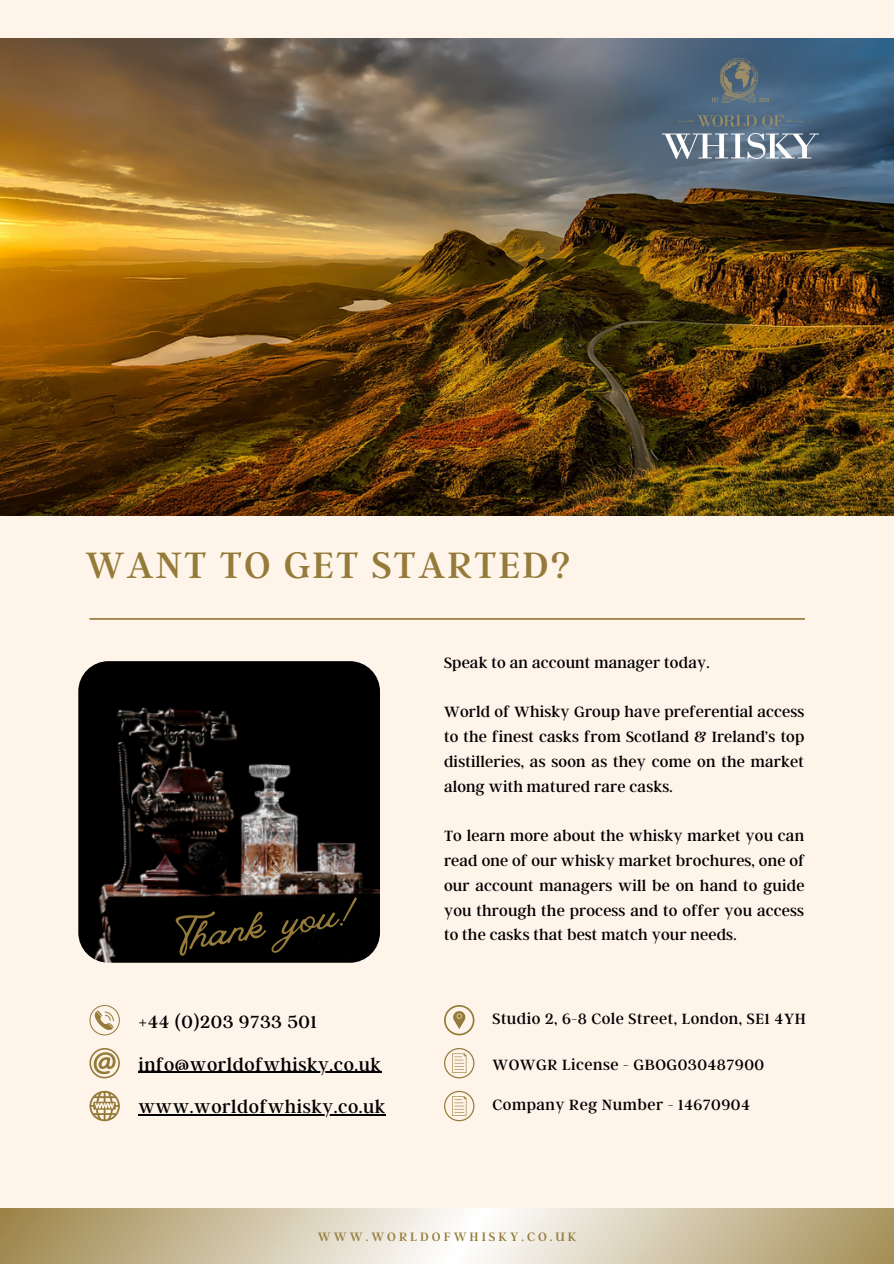
<style>
.page{position:relative;width:894px;height:1264px;background:#fff}
.page>*{position:absolute;margin:0;border:0;box-sizing:border-box;transform-origin:0 0}
.t1{font:53.55px "Vintage Goods";color:#947b39}
.t2{font:40.95px "Argent CF";letter-spacing:.05em;color:#947b39}
.t3{font:19.5px "Argent CF";letter-spacing:.03em;color:#000}
.t4{font:16.5px/24.8px "Argent CF";letter-spacing:.01em;color:#000;text-align:justify}
.t5{font:16.5px "Argent CF";letter-spacing:.03em;color:#000}
.t6{font:13.5px "Argent CF";letter-spacing:.22em;color:#947b39}
</style>
<div class="page">
<div style="left:0;top:0;width:893px;height:1263px;background:#fff4ea"></div>
<img style="left:78px;top:661px;width:302px;height:301px;border-radius:30px">
<svg style="left:89px;top:1005px;width:31px;height:30px"></svg>
<svg style="left:89px;top:1090px;width:31px;height:31px"></svg>
<svg style="left:89px;top:1048px;width:31px;height:30px"></svg>
<img style="left:0;top:39px;width:893px;height:476px">
<svg style="left:89px;top:618px;width:715px;height:1px"></svg>
<img style="left:662px;top:58px;width:156px;height:101px">
<svg style="left:0;top:1208px;width:893px;height:55px"></svg>
<svg style="left:444px;top:1005px;width:30px;height:30px"></svg>
<svg style="left:444px;top:1048px;width:30px;height:30px"></svg>
<hr style="left:138px;top:1114px;width:248px;height:1px;background:#000">
<hr style="left:138px;top:1071px;width:243px;height:1px;background:#000">
<svg style="left:444px;top:1090px;width:30px;height:31px"></svg>
<p class="t2" style="left:85px;top:538px;width:486px">WANT TO GET STARTED?</p>
<p class="t1" style="left:172px;top:904px;width:183px;rotate:-9deg">Thank you!</p>
<p class="t4" style="left:444px;top:649px;width:267px">Speak to an account manager today.</p>
<p class="t4" style="left:444px;top:698px;width:362px">World of Whisky Group have preferential access to the finest casks from Scotland &amp; Ireland’s top distilleries, as soon as they come on the market along with matured rare casks.</p>
<p class="t4" style="left:444px;top:822px;width:362px">To learn more about the whisky market you can read one of our whisky market brochures, one of our account managers will be on hand to guide you through the process and to offer you access to the casks that best match your needs.</p>
<p class="t3" style="left:138px;top:1008px;width:180px">+44 (0)203 9733 501</p>
<p class="t5" style="left:492px;top:1007px;width:315px">Studio 2, 6-8 Cole Street, London, SE1 4YH</p>
<p class="t5" style="left:492px;top:1053px;width:273px">WOWGR License - GBOG030487900</p>
<p class="t5" style="left:492px;top:1093px;width:259px">Company Reg Number - 14670904</p>
<p class="t3" style="left:138px;top:1051px;width:244px">info@worldofwhisky.co.uk</p>
<p class="t3" style="left:138px;top:1094px;width:248px">www.worldofwhisky.co.uk</p>
<p class="t6" style="left:318px;top:1227px;width:260px">WWW.WORLDOFWHISKY.CO.UK</p>
</div>
